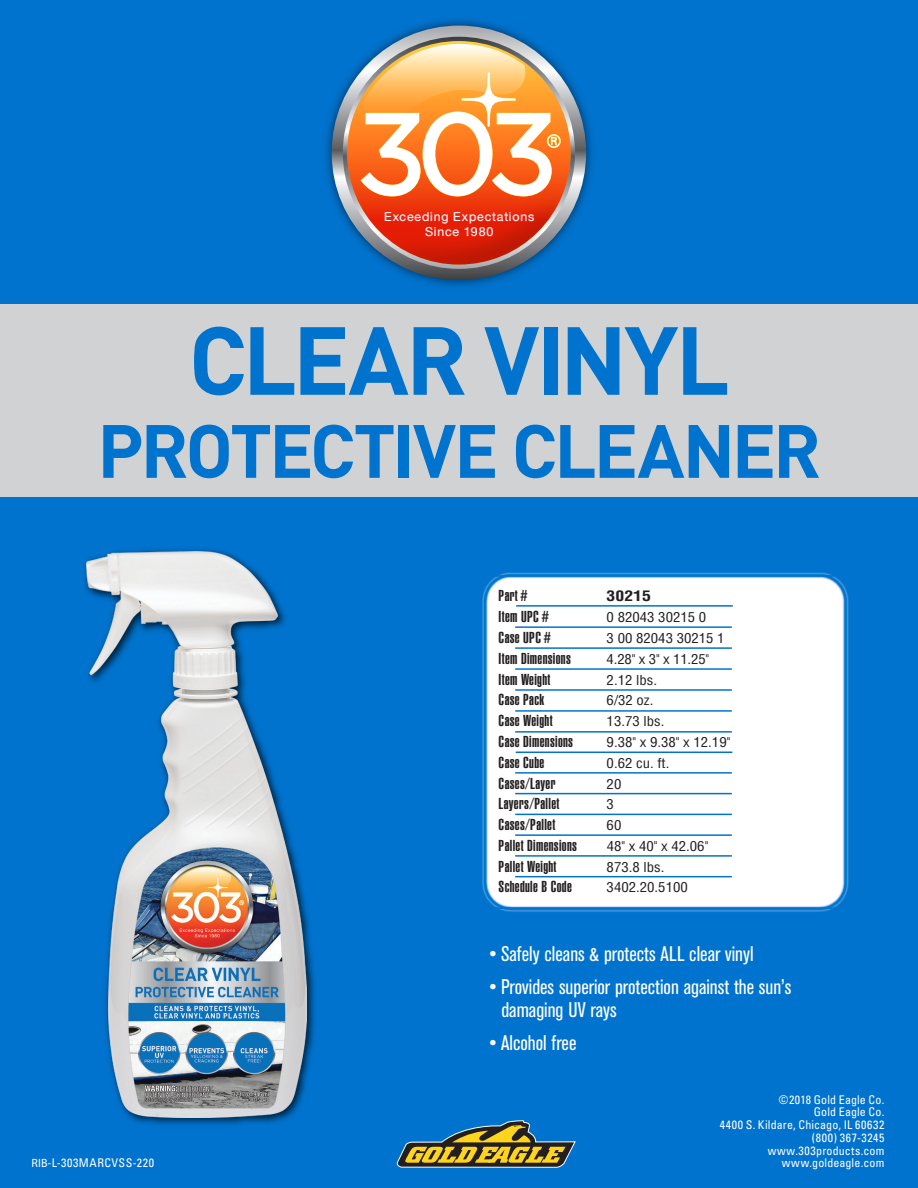
<style>
.page{position:relative;width:918px;height:1188px;background:#0073ce}
.page>*{position:absolute;margin:0;border:0;box-sizing:border-box;transform-origin:0 0}
.t1{font:700 94.95px "DIN";letter-spacing:-.035em;color:#0073ce}
.t2{font:700 74.1px "DIN";letter-spacing:-.045em;color:#0073ce}
.t3{font:condensed 21px/22.5px "Akzidenz Grotesk BE";color:#fff}
.t4{font:900 extra-condensed 15.6px "Helvetica";letter-spacing:.02em;color:#231f20;scale:1.1 1}
.t5{font:700 condensed 14.25px "Helvetica";color:#231f20;scale:1.25 1}
.t6{font:condensed 13.35px "Helvetica";color:#231f20;scale:1.1 1}
.t7{font:12.45px/14.9px "Helvetica Neue LT Std";letter-spacing:.065em;color:#fff;text-align:center}
.t8{font:condensed 12px/12.8px "Univers";letter-spacing:.02em;color:#fff;text-align:right}
.t9{font:condensed 12px "Univers";letter-spacing:.045em;color:#fff}
.s1{font-family:"Myriad Pro";font-stretch:normal}
</style>
<div class="page">
<div style="left:0;top:305px;width:918px;height:192px;background:#d1d2d4"></div>
<img style="left:278px;top:20px;width:362px;height:285px">
<svg style="left:332px;top:26px;width:254px;height:254px;background:#a59990"></svg>
<img style="left:347px;top:147px;width:224px;height:118px">
<svg style="left:384px;top:212px;width:151px;height:25px;background:#e3200b"></svg>
<svg style="left:361px;top:44px;width:200px;height:153px;background:#f1b17a"></svg>
<img style="left:84px;top:549px;width:231px;height:576px">
<img style="left:87px;top:552px;width:220px;height:566px">
<svg style="left:397px;top:1120px;width:179px;height:48px"></svg>
<img style="left:482px;top:572px;width:367px;height:340px">
<div style="left:412px;top:575px;width:479px;height:334px;border:2px solid #0073ce;border-radius:26px"></div>
<hr style="left:516px;top:605px;width:217px;height:2px;background:#0073ce">
<hr style="left:515px;top:626px;width:217px;height:2px;background:#0073ce">
<hr style="left:515px;top:647px;width:217px;height:2px;background:#0073ce">
<hr style="left:515px;top:668px;width:217px;height:2px;background:#0073ce">
<hr style="left:515px;top:689px;width:217px;height:2px;background:#0073ce">
<hr style="left:515px;top:710px;width:217px;height:2px;background:#0073ce">
<hr style="left:515px;top:731px;width:217px;height:2px;background:#0073ce">
<hr style="left:516px;top:752px;width:216px;height:1px;background:#0073ce">
<hr style="left:515px;top:772px;width:217px;height:2px;background:#0073ce">
<hr style="left:515px;top:793px;width:217px;height:1px;background:#0073ce">
<hr style="left:515px;top:814px;width:217px;height:1px;background:#0073ce">
<hr style="left:515px;top:834px;width:217px;height:2px;background:#0073ce">
<hr style="left:515px;top:855px;width:217px;height:2px;background:#0073ce">
<hr style="left:515px;top:876px;width:217px;height:1px;background:#0073ce">
<hr style="left:0;top:0;width:918px;height:1px;background:#fff">
<hr style="left:917px;top:0;width:1px;height:1188px;background:#fff">
<p class="t7" style="left:384px;top:209px;width:152px">Exceeding Expectations<br>Since 1980</p>
<h1 class="t1" style="left:188px;top:297px;width:543px">CLEAR VINYL</h1>
<h2 class="t2" style="left:97px;top:401px;width:726px">PROTECTIVE CLEANER</h2>
<p class="t4" style="left:499px;top:587px;width:27px">Part #</p>
<p class="t5" style="left:607px;top:587px;width:37px">30215</p>
<p class="t4" style="left:499px;top:608px;width:47px">Item UPC #</p>
<p class="t6" style="left:607px;top:609px;width:92px">0 82043 30215 0</p>
<p class="t4" style="left:499px;top:629px;width:49px">Case UPC #</p>
<p class="t6" style="left:607px;top:630px;width:109px">3 00 82043 30215 1</p>
<p class="t4" style="left:499px;top:649px;width:67px">Item Dimensions</p>
<p class="t6" style="left:607px;top:651px;width:95px">4.28" x 3" x 11.25"</p>
<p class="t4" style="left:499px;top:670px;width:49px">Item Weight</p>
<p class="t6" style="left:607px;top:671px;width:47px">2.12 lbs.</p>
<p class="t4" style="left:499px;top:691px;width:43px">Case Pack</p>
<p class="t6" style="left:607px;top:692px;width:44px">6/32 oz.</p>
<p class="t4" style="left:499px;top:712px;width:51px">Case Weight</p>
<p class="t6" style="left:607px;top:713px;width:54px">13.73 lbs.</p>
<p class="t4" style="left:499px;top:733px;width:69px">Case Dimensions</p>
<p class="t6" style="left:607px;top:734px;width:114px">9.38" x 9.38" x 12.19"</p>
<p class="t4" style="left:499px;top:753px;width:43px">Case Cube</p>
<p class="t6" style="left:607px;top:755px;width:59px">0.62 cu. ft.</p>
<p class="t4" style="left:499px;top:774px;width:53px">Cases/Layer</p>
<p class="t6" style="left:607px;top:775px;width:15px">20</p>
<p class="t4" style="left:499px;top:795px;width:57px">Layers/Pallet</p>
<p class="t6" style="left:607px;top:796px;width:8px">3</p>
<p class="t4" style="left:499px;top:816px;width:53px">Cases/Pallet</p>
<p class="t6" style="left:607px;top:817px;width:15px">60</p>
<p class="t4" style="left:499px;top:836px;width:73px">Pallet Dimensions</p>
<p class="t6" style="left:607px;top:838px;width:94px">48" x 40" x 42.06"</p>
<p class="t4" style="left:499px;top:857px;width:54px">Pallet Weight</p>
<p class="t6" style="left:607px;top:858px;width:54px">873.8 lbs.</p>
<p class="t4" style="left:499px;top:878px;width:68px">Schedule B Code</p>
<p class="t6" style="left:607px;top:879px;width:75px">3402.20.5100</p>
<h3 class="t3" style="left:489px;top:943px;width:266px">• Safely cleans &amp; protects ALL clear vinyl</h3>
<h3 class="t3" style="left:501px;top:976px;width:291px;text-indent:-12px">• Provides superior protection against the sun’s damaging UV rays</h3>
<h3 class="t3" style="left:489px;top:1032px;width:89px">• Alcohol free</h3>
<p class="t8" style="left:720px;top:1093px;width:166px">©2018 Gold Eagle Co.<br>Gold Eagle Co.<br>4400 S. Kildare, Chicago, IL 60632 (800) 367-3245 www.303products.com</p>
<p class="t9" style="left:32px;top:1155px;width:124px"><span class="s1">RIB</span>-L-303MARCVSS-220</p>
<p class="t8" style="left:782px;top:1157px;width:104px">www.goldeagle.com</p>
</div>
